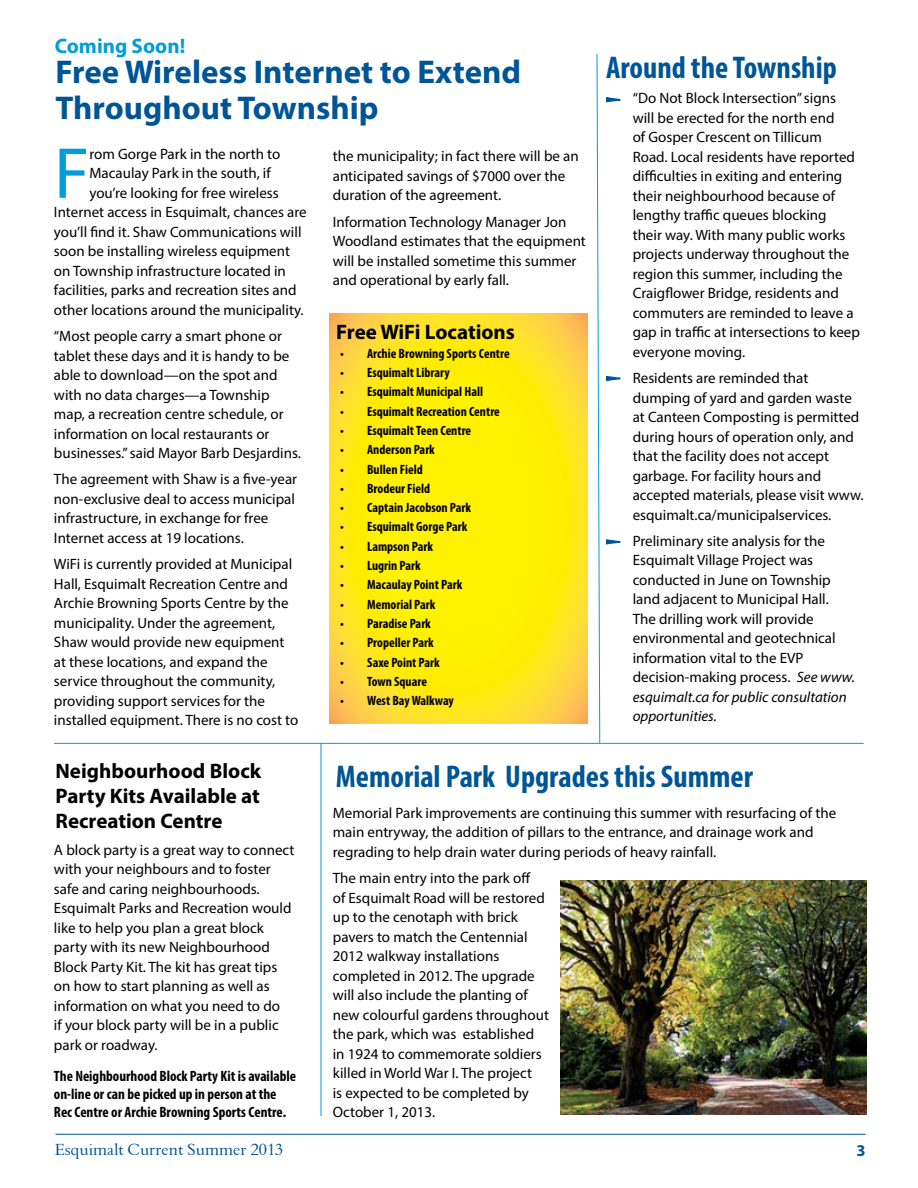
<style>
.page{position:relative;width:918px;height:1188px;background:#fff}
.page>*{position:absolute;margin:0;border:0;box-sizing:border-box;transform-origin:0 0}
.t1{font:72.9px "Myriad Pro";color:#009ddc}
.t2{font:700 33px/36px "Myriad Pro";color:#005596}
.t3{font:700 condensed 31.5px "Myriad Pro";color:#005596}
.t4{font:700 21px/25.2px "Myriad Pro";color:#000;text-align:justify}
.t5{font:700 21px "Myriad Pro";color:#009ddc}
.t6{font:16.5px "Aldine 401 BT Roman A";color:#005596}
.t7{font:700 16.5px "Myriad Pro";color:#005596}
.t8{font:15px/19.5px "Myriad Pro";color:#000}
.t9{font:700 condensed 15px/18px "Myriad Pro";color:#000}
.t10{font:700 condensed 13.5px "Myriad Pro";color:#000}
.s1{font-style:italic}
</style>
<div class="page">
<svg style="left:330px;top:314px;width:258px;height:409px;background:#fee812"></svg>
<hr style="left:55px;top:1134px;width:810px;height:1px;background:#005596">
<hr style="left:54px;top:743px;width:810px;height:1px;background:#009ddc">
<hr style="left:321px;top:743px;width:1px;height:373px;background:#009ddc">
<svg style="left:597px;top:54px;width:25px;height:690px"></svg>
<img style="left:560px;top:880px;width:306px;height:235px">
<h3 class="t5" style="left:55px;top:32px;width:132px">Coming Soon!</h3>
<h2 class="t2" style="left:56px;top:53px;width:467px">Free Wireless Internet to Extend<br>Throughout Township</h2>
<h1 class="t1" style="left:54px;top:128px;width:37px">F</h1>
<p class="t8" style="left:89px;top:144px;width:192px">rom Gorge Park in the north to</p>
<p class="t8" style="left:89px;top:163px;width:183px">Macaulay Park in the south, if</p>
<p class="t8" style="left:89px;top:183px;width:191px">you’re looking for free wireless</p>
<p class="t8" style="left:54px;top:202px;width:254px">Internet access in Esquimalt, chances are</p>
<p class="t8" style="left:54px;top:222px;width:249px">you’ll find it. Shaw Communications will</p>
<p class="t8" style="left:54px;top:241px;width:238px">soon be installing wireless equipment</p>
<p class="t8" style="left:54px;top:261px;width:233px">on Township infrastructure located in</p>
<p class="t8" style="left:54px;top:280px;width:244px">facilities, parks and recreation sites and</p>
<p class="t8" style="left:54px;top:300px;width:251px">other locations around the municipality.</p>
<p class="t8" style="left:54px;top:326px;width:249px">“Most people carry a smart phone or tablet these days and it is handy to be able to download—on the spot and with no data charges—a Township map, a recreation centre schedule, or information on local restaurants or businesses.” said Mayor Barb Desjardins.</p>
<p class="t8" style="left:54px;top:469px;width:245px">The agreement with Shaw is a five-year non-exclusive deal to access municipal infrastructure, in exchange for free Internet access at 19 locations.</p>
<p class="t8" style="left:54px;top:554px;width:246px">WiFi is currently provided at Municipal Hall, Esquimalt Recreation Centre and Archie Browning Sports Centre by the municipality. Under the agreement, Shaw would provide new equipment at these locations, and expand the service throughout the community, providing support services for the installed equipment. There is no cost to</p>
<p class="t8" style="left:333px;top:146px;width:247px">the municipality; in fact there will be an anticipated savings of $7000 over the duration of the agreement.</p>
<p class="t8" style="left:333px;top:212px;width:255px">Information Technology Manager Jon Woodland estimates that the equipment will be installed sometime this summer and operational by early fall.</p>
<h3 class="t4" style="left:336px;top:319px;width:180px">Free WiFi Locations</h3>
<p class="t10" style="left:340px;top:345px;width:171px">• Archie Browning Sports Centre</p>
<p class="t10" style="left:340px;top:364px;width:111px">• Esquimalt Library</p>
<p class="t10" style="left:340px;top:383px;width:145px">• Esquimalt Municipal Hall</p>
<p class="t10" style="left:340px;top:403px;width:161px">• Esquimalt Recreation Centre</p>
<p class="t10" style="left:340px;top:422px;width:133px">• Esquimalt Teen Centre</p>
<p class="t10" style="left:340px;top:441px;width:96px">• Anderson Park</p>
<p class="t10" style="left:340px;top:461px;width:84px">• Bullen Field</p>
<p class="t10" style="left:340px;top:480px;width:92px">• Brodeur Field</p>
<p class="t10" style="left:340px;top:499px;width:132px">• Captain Jacobson Park</p>
<p class="t10" style="left:340px;top:519px;width:129px">• Esquimalt Gorge Park</p>
<p class="t10" style="left:340px;top:538px;width:94px">• Lampson Park</p>
<p class="t10" style="left:340px;top:557px;width:82px">• Lugrin Park</p>
<p class="t10" style="left:340px;top:576px;width:124px">• Macaulay Point Park</p>
<p class="t10" style="left:340px;top:596px;width:97px">• Memorial Park</p>
<p class="t10" style="left:340px;top:615px;width:92px">• Paradise Park</p>
<p class="t10" style="left:340px;top:634px;width:95px">• Propeller Park</p>
<p class="t10" style="left:340px;top:654px;width:101px">• Saxe Point Park</p>
<p class="t10" style="left:340px;top:673px;width:88px">• Town Square</p>
<p class="t10" style="left:340px;top:692px;width:115px">• West Bay Walkway</p>
<h3 class="t3" style="left:606px;top:47px;width:232px">Around the Township</h3>
<p class="t8" style="left:633px;top:88px;width:229px;text-indent:-27px">• “Do Not Block Intersection” signs will be erected for the north end<br>of Gosper Crescent on Tillicum Road. Local residents have reported difficulties in exiting and entering their neighbourhood because of lengthy traffic queues blocking<br>their way. With many public works projects underway throughout the region this summer, including the Craigflower Bridge, residents and commuters are reminded to leave a gap in traffic at intersections to keep everyone moving.</p>
<p class="t8" style="left:633px;top:368px;width:233px;text-indent:-27px">• Residents are reminded that dumping of yard and garden waste at Canteen Composting is permitted during hours of operation only, and that the facility does not accept garbage. For facility hours and accepted materials, please visit www. esquimalt.ca/municipalservices.</p>
<p class="t8" style="left:633px;top:531px;width:224px;text-indent:-27px">• Preliminary site analysis for the<br>Esquimalt Village Project was conducted in June on Township land adjacent to Municipal Hall.<br>The drilling work will provide environmental and geotechnical information vital to the EVP decision-making process. <span class="s1">See www. esquimalt.ca for public consultation opportunities.</span></p>
<h3 class="t4" style="left:56px;top:757px;width:207px">Neighbourhood Block Party Kits Available at Recreation Centre</h3>
<p class="t8" style="left:54px;top:840px;width:242px">A block party is a great way to connect with your neighbours and to foster safe and caring neighbourhoods.<br>Esquimalt Parks and Recreation would like to help you plan a great block party with its new Neighbourhood Block Party Kit. The kit has great tips on how to start planning as well as information on what you need to do<br>if your block party will be in a public park or roadway.</p>
<p class="t9" style="left:54px;top:1067px;width:244px">The Neighbourhood Block Party Kit is available on-line or can be picked up in person at the<br>Rec Centre or Archie Browning Sports Centre.</p>
<h3 class="t3" style="left:336px;top:757px;width:419px">Memorial Park Upgrades this Summer</h3>
<p class="t8" style="left:333px;top:803px;width:505px">Memorial Park improvements are continuing this summer with resurfacing of the main entryway, the addition of pillars to the entrance, and drainage work and regrading to help drain water during periods of heavy rainfall.</p>
<p class="t8" style="left:333px;top:868px;width:218px">The main entry into the park off<br>of Esquimalt Road will be restored up to the cenotaph with brick pavers to match the Centennial<br>2012 walkway installations completed in 2012. The upgrade will also include the planting of new colourful gardens throughout the park, which was established in 1924 to commemorate soldiers killed in World War I. The project<br>is expected to be completed by<br>October 1, 2013.</p>
<p class="t6" style="left:55px;top:1139px;width:230px">Esquimalt Current Summer 2013</p>
<p class="t7" style="left:856px;top:1140px;width:11px">3</p>
</div>
